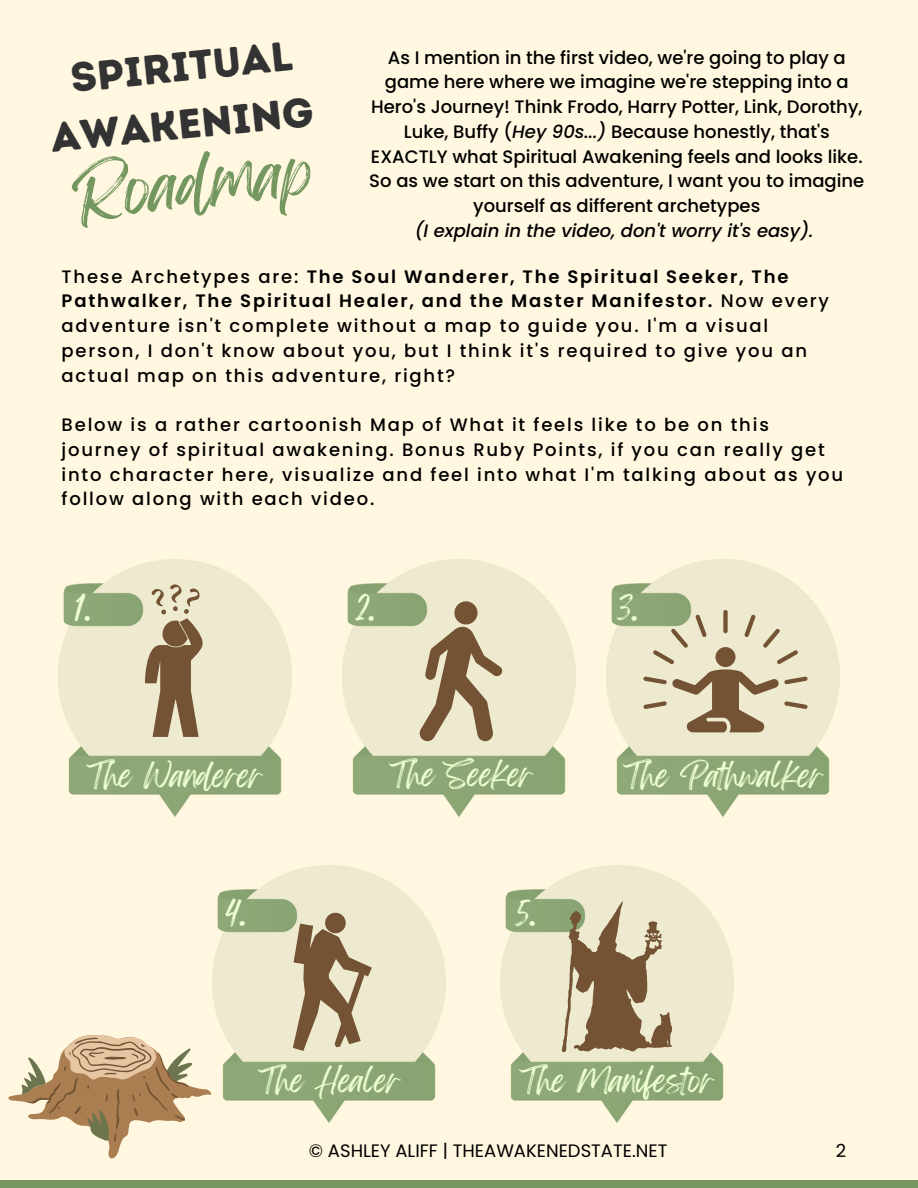
<style>
.page{position:relative;width:918px;height:1188px;background:#fff7df}
.page>*{position:absolute;margin:0;border:0;box-sizing:border-box;transform-origin:0 0}
.t1{font:60.15px "Feeling Passionate";color:#74965f}
.t2{font:41.25px/57.4px "Intro Rust Base";color:#333;text-align:center}
.t3{font:28.05px "Feeling Passionate";color:#eeffd1}
.t4{font:500 18px/24.8px "Poppins";letter-spacing:.1em;color:#000}
.t5{font:500 18px/24.8px "Poppins";color:#000;text-align:center}
.t6{font:italic 500 18px "Poppins";color:#000}
.t7{font:18px "Poppins";color:#000}
.s1{font-style:italic}
.s2{font-weight:600}
</style>
<div class="page">
<img style="left:58px;top:560px;width:233px;height:256px">
<img style="left:343px;top:560px;width:233px;height:256px">
<img style="left:607px;top:560px;width:233px;height:256px">
<img style="left:213px;top:866px;width:233px;height:256px">
<img style="left:500px;top:866px;width:233px;height:256px">
<svg style="left:145px;top:584px;width:60px;height:153px;background:#b2a084"></svg>
<svg style="left:562px;top:901px;width:110px;height:151px;background:#b0a083"></svg>
<svg style="left:277px;top:913px;width:104px;height:140px;background:#c1b498"></svg>
<div style="left:723px;top:610px;width:5px;height:23px;background:#735334;border-radius:2px"></div>
<svg style="left:643px;top:615px;width:165px;height:117px;background:#cec5a9"></svg>
<svg style="left:419px;top:601px;width:83px;height:140px;background:#bbad90"></svg>
<svg style="left:8px;top:1035px;width:204px;height:123px"></svg>
<div style="left:0;top:1181px;width:918px;height:7px;background:#74965f"></div>
<p class="t2" style="left:42px;top:52px;width:265px;rotate:-6deg">Spiritual<br>Awakening</p>
<p class="t1" style="left:69px;top:147px;width:243px;rotate:-6deg">Roadmap</p>
<p class="t5" style="left:369px;top:45px;width:497px">As I mention in the first video, we're going to play a game here where we imagine we're stepping into a Hero's Journey! Think Frodo, Harry Potter, Link, Dorothy, Luke, Buffy (<span class="s1">Hey 90s...)</span> Because honestly, that's EXACTLY what Spiritual Awakening feels and looks like.<br>So as we start on this adventure, I want you to imagine yourself as different archetypes</p>
<p class="t6" style="left:415px;top:218px;width:400px">(I explain in the video, don't worry it's easy).</p>
<p class="t4" style="left:62px;top:264px;width:769px">These Archetypes are: <span class="s2">The Soul Wanderer, The Spiritual Seeker, The Pathwalker, The Spiritual Healer, and the Master Manifestor.</span> Now every adventure isn't complete without a map to guide you. I'm a visual person, I don't know about you, but I think it's required to give you an actual map on this adventure, right?</p>
<p class="t4" style="left:62px;top:413px;width:783px">Below is a rather cartoonish Map of What it feels like to be on this journey of spiritual awakening. Bonus Ruby Points, if you can really get into character here, visualize and feel into what I'm talking about as you follow along with each video.</p>
<p class="t3" style="left:75px;top:585px;width:17px">1.</p>
<p class="t3" style="left:355px;top:585px;width:21px">2.</p>
<p class="t3" style="left:617px;top:585px;width:23px">3.</p>
<p class="t3" style="left:87px;top:753px;width:178px">The Wanderer</p>
<p class="t3" style="left:389px;top:752px;width:145px">The Seeker</p>
<p class="t3" style="left:623px;top:753px;width:202px">The Pathwalker</p>
<p class="t3" style="left:226px;top:890px;width:22px">4.</p>
<p class="t3" style="left:516px;top:890px;width:21px">5.</p>
<p class="t3" style="left:258px;top:1058px;width:143px">The Healer</p>
<p class="t3" style="left:520px;top:1058px;width:196px">The Manifestor</p>
<p class="t7" style="left:309px;top:1138px;width:360px">© ASHLEY ALIFF | THEAWAKENEDSTATE.NET</p>
<p class="t7" style="left:836px;top:1138px;width:12px">2</p>
</div>
